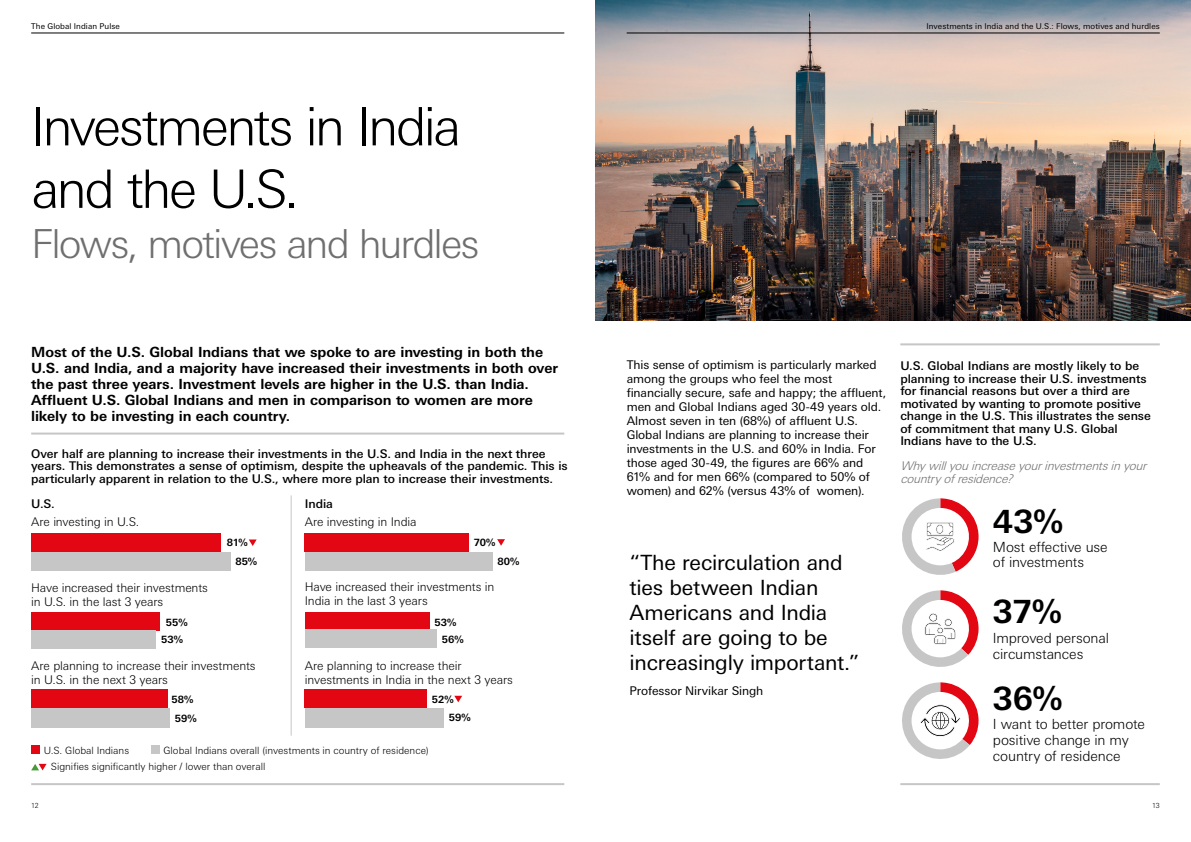
<style>
.page{position:relative;width:1191px;height:842px;background:#fff}
.page>*{position:absolute;margin:0;border:0;box-sizing:border-box;transform-origin:0 0}
.t1{font:300 53px/62.5px "Univers Nextfor HSBC";letter-spacing:-.055em;color:#000}
.t2{font:300 40px "Univers Nextfor HSBC";letter-spacing:-.05em;color:#706f6f}
.t3{font:700 32px "Univers Nextfor HSBC";color:#000}
.t4{font:21px/25px "Univers Nextfor HSBC";letter-spacing:-.01em;color:#000}
.t5{font:700 14px/16px "Univers Nextfor HSBC";letter-spacing:-.005em;color:#000}
.t6{font:300 14px/16px "Univers Nextfor HSBC";letter-spacing:-.01em;color:#000}
.t7{font:500 12px/12.5px "Univers Nextfor HSBC";letter-spacing:-.005em;color:#000}
.t8{font:12px/14px "Univers Nextfor HSBC";letter-spacing:-.005em;color:#000}
.t9{font:300 12px/14px "Univers Nextfor HSBC";letter-spacing:-.01em;color:#000}
.t10{font:italic 300 12px/12.5px "Univers Nextfor HSBC";color:#706f6f}
.t11{font:300 10px "Univers Nextfor HSBC";color:#000}
.t12{font:700 10px/19.2px "Univers Nextfor HSBC";letter-spacing:.005em;color:#000;text-align:center}
.t13{font:8px "Univers Nextfor HSBC";letter-spacing:.01em;color:#000}
.t14{font:300 7px "Univers Nextfor HSBC";color:#000}
</style>
<div class="page">
<div style="left:305px;top:552px;width:187px;height:18px;background:#c6c6c6"></div>
<div style="left:305px;top:533px;width:164px;height:19px;background:#e30613"></div>
<div style="left:305px;top:613px;width:124px;height:18px;background:#e30613"></div>
<div style="left:305px;top:690px;width:122px;height:18px;background:#e30613"></div>
<div style="left:31px;top:552px;width:199px;height:18px;background:#c6c6c6"></div>
<div style="left:31px;top:533px;width:190px;height:19px;background:#e30613"></div>
<div style="left:31px;top:613px;width:129px;height:18px;background:#e30613"></div>
<div style="left:31px;top:690px;width:136px;height:18px;background:#e30613"></div>
<img style="left:595px;top:0;width:596px;height:320px">
<hr style="left:626px;top:33px;width:533px;height:1px;background:#000">
<svg style="left:31px;top:764px;width:16px;height:6px"></svg>
<div style="left:151px;top:745px;width:8px;height:9px;background:#c6c6c6"></div>
<div style="left:31px;top:745px;width:9px;height:9px;background:#e30613"></div>
<hr style="left:31px;top:783px;width:533px;height:2px;background:#c6c6c6">
<hr style="left:31px;top:433px;width:533px;height:2px;background:#c6c6c6">
<hr style="left:291px;top:495px;width:1px;height:241px;background:#c6c6c6">
<div style="left:31px;top:708px;width:138px;height:19px;background:#c6c6c6"></div>
<div style="left:305px;top:708px;width:138px;height:19px;background:#c6c6c6"></div>
<svg style="left:497px;top:539px;width:8px;height:7px"></svg>
<svg style="left:249px;top:539px;width:8px;height:7px"></svg>
<svg style="left:454px;top:696px;width:8px;height:6px"></svg>
<hr style="left:900px;top:343px;width:259px;height:2px;background:#c6c6c6">
<hr style="left:900px;top:783px;width:259px;height:2px;background:#c6c6c6">
<svg style="left:902px;top:590px;width:76px;height:77px"></svg>
<svg style="left:902px;top:682px;width:76px;height:77px"></svg>
<svg style="left:902px;top:498px;width:76px;height:77px"></svg>
<hr style="left:31px;top:33px;width:533px;height:1px;background:#000">
<div style="left:305px;top:629px;width:131px;height:19px;background:#c6c6c6"></div>
<div style="left:31px;top:631px;width:125px;height:18px;background:#c6c6c6"></div>
<p class="t13" style="left:31px;top:20px;width:90px">The Global Indian Pulse</p>
<h1 class="t1" style="left:31px;top:92px;width:432px">Investments in India and the U.S.</h1>
<h2 class="t2" style="left:31px;top:215px;width:450px">Flows, motives and hurdles</h2>
<p class="t5" style="left:31px;top:343px;width:528px">Most of the U.S. Global Indians that we spoke to are investing in both the U.S. and India, and a majority have increased their investments in both over the past three years. Investment levels are higher in the U.S. than India.<br>Affluent U.S. Global Indians and men in comparison to women are more likely to be investing in each country.</p>
<p class="t7" style="left:31px;top:447px;width:538px">Over half are planning to increase their investments in the U.S. and India in the next three years. This demonstrates a sense of optimism, despite the upheavals of the pandemic. This is particularly apparent in relation to the U.S., where more plan to increase their investments.</p>
<p class="t9" style="left:31px;top:514px;width:110px">Are investing in U.S.</p>
<p class="t7" style="left:31px;top:497px;width:25px">U.S.</p>
<p class="t7" style="left:305px;top:497px;width:30px">India</p>
<p class="t9" style="left:305px;top:514px;width:113px">Are investing in India</p>
<p class="t12" style="left:227px;top:532px;width:22px">81%</p>
<p class="t12" style="left:474px;top:532px;width:23px">70%</p>
<p class="t12" style="left:235px;top:551px;width:23px">85%</p>
<p class="t12" style="left:497px;top:551px;width:24px">80%</p>
<p class="t9" style="left:31px;top:580px;width:178px">Have increased their investments in U.S. in the last 3 years</p>
<p class="t9" style="left:305px;top:579px;width:191px">Have increased their investments in<br>India in the last 3 years</p>
<p class="t12" style="left:166px;top:612px;width:23px">55%</p>
<p class="t12" style="left:434px;top:612px;width:24px">53%</p>
<p class="t12" style="left:161px;top:629px;width:24px">53%</p>
<p class="t12" style="left:442px;top:629px;width:23px">56%</p>
<p class="t9" style="left:31px;top:658px;width:226px">Are planning to increase their investments in U.S. in the next 3 years</p>
<p class="t9" style="left:305px;top:658px;width:210px">Are planning to increase their investments in India in the next 3 years</p>
<p class="t12" style="left:171px;top:689px;width:27px">58%<br>59%</p>
<p class="t12" style="left:432px;top:689px;width:23px">52%</p>
<p class="t12" style="left:449px;top:707px;width:23px">59%</p>
<p class="t11" style="left:44px;top:743px;width:87px">U.S. Global Indians</p>
<p class="t11" style="left:163px;top:743px;width:267px">Global Indians overall (investments in country of residence)</p>
<p class="t14" style="left:31px;top:800px;width:9px">12</p>
<p class="t11" style="left:51px;top:760px;width:216px">Signifies significantly higher / lower than overall</p>
<p class="t13" style="left:926px;top:21px;width:235px">Investments in India and the U.S.: Flows, motives and hurdles</p>
<p class="t8" style="left:626px;top:357px;width:261px">This sense of optimism is particularly marked among the groups who feel the most financially secure, safe and happy; the affluent, men and Global Indians aged 30-49 years old.<br>Almost seven in ten (68%) of affluent U.S.<br>Global Indians are planning to increase their investments in the U.S. and 60% in India. For those aged 30-49, the figures are 66% and 61% and for men 66% (compared to 50% of women) and 62% (versus 43% of women).</p>
<h3 class="t4" style="left:629px;top:549px;width:231px">“The recirculation and ties between Indian<br>Americans and India itself are going to be increasingly important.”</h3>
<p class="t8" style="left:629px;top:683px;width:135px">Professor Nirvikar Singh</p>
<p class="t7" style="left:900px;top:359px;width:252px">U.S. Global Indians are mostly likely to be planning to increase their U.S. investments for financial reasons but over a third are motivated by wanting to promote positive change in the U.S. This illustrates the sense of commitment that many U.S. Global Indians have to the U.S.</p>
<p class="t10" style="left:900px;top:459px;width:251px">Whywillyouincreaseyourinvestmentsinyour countryofresidence?</p>
<h3 class="t3" style="left:993px;top:499px;width:72px">43%</h3>
<p class="t6" style="left:993px;top:539px;width:116px;line-height:15px">Most effective use of investments</p>
<h3 class="t3" style="left:993px;top:589px;width:70px">37%</h3>
<p class="t6" style="left:993px;top:629px;width:118px">Improved personal circumstances</p>
<h3 class="t3" style="left:993px;top:675px;width:71px">36%</h3>
<p class="t6" style="left:993px;top:715px;width:153px">I want to better promote positive change in my country of residence</p>
<p class="t14" style="left:1152px;top:800px;width:9px">13</p>
</div>
